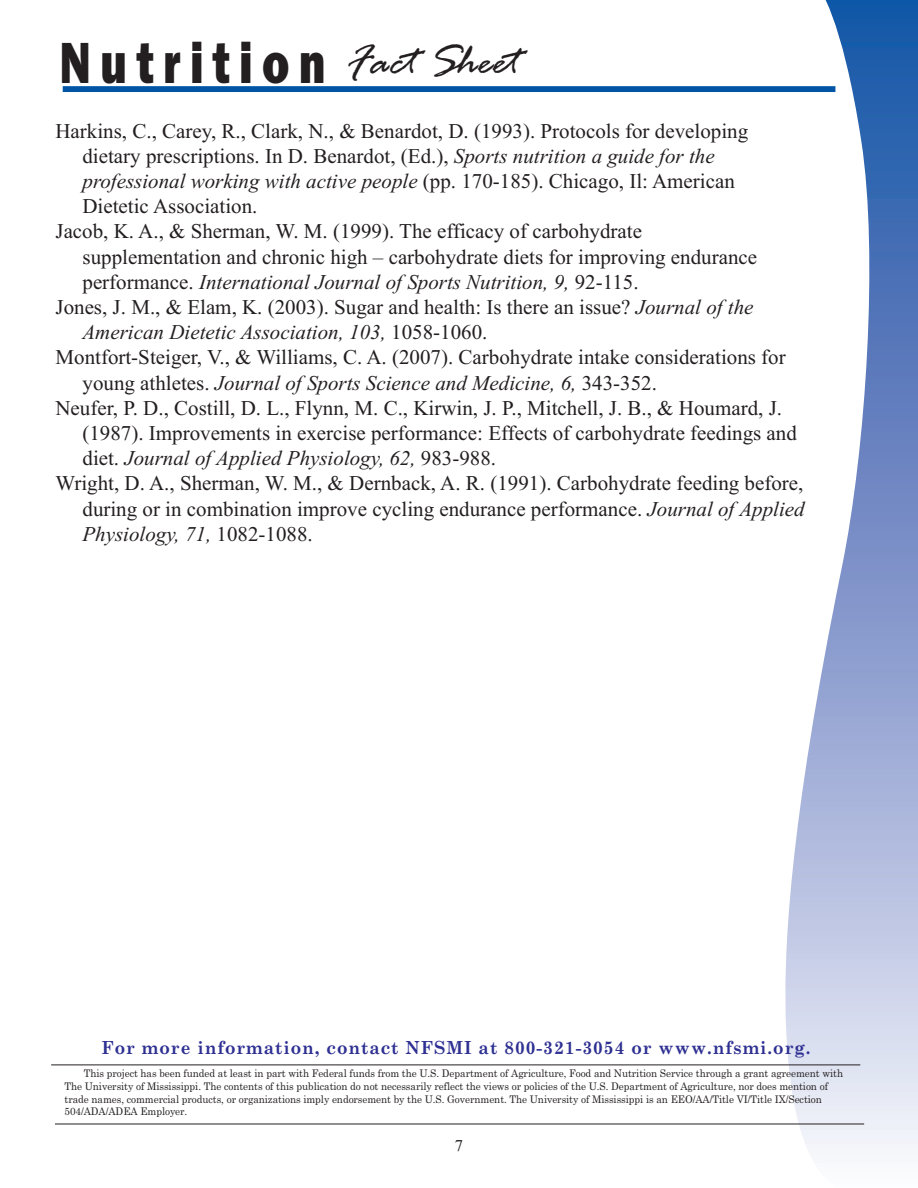
<style>
.page{position:relative;width:918px;height:1188px;background:#fff}
.page>*{position:absolute;margin:0;border:0;box-sizing:border-box;transform-origin:0 0}
.t1{font:800 60.15px "ST Gothic Hv";letter-spacing:.2em;color:#231f20;scale:.77 1}
.t2{font:21px "Times New Roman";color:#231f20}
.t3{font:italic 21px "Times New Roman";color:#231f20}
.t4{font:700 18px "Century Schoolbook";letter-spacing:.055em;color:#2e3092;scale:.95 1}
.t5{font:16.5px "Times New Roman";color:#231f20}
.t6{font:10.5px/12.6px "Century Schoolbook";letter-spacing:-.005em;color:#231f20;scale:.95 1}
.s1{font-family:"Rage";font-weight:400;font-style:italic;font-size:45.6px}
.s2{font-style:italic}
.s3{font-style:normal}
</style>
<div class="page">
<div style="left:63px;top:86px;width:772px;height:6px;background:#0155a5"></div>
<svg style="left:783px;top:0;width:134px;height:1154px"></svg>
<hr style="left:55px;top:1124px;width:809px;height:1px;background:#231f20">
<hr style="left:51px;top:1065px;width:809px;height:1px;background:#231f20">
<h1 class="t1" style="left:59px;top:28px;width:599px">Nutrition <span class="s1">FactSheet</span></h1>
<p class="t2" style="left:56px;top:118px;width:694px">Harkins, C., Carey, R., Clark, N., &amp; Benardot, D. (1993). Protocols for developing</p>
<p class="t2" style="left:82px;top:143px;width:634px">dietary prescriptions. In D. Benardot, (Ed.), <span class="s2">Sports nutrition a guide for the</span></p>
<p class="t3" style="left:83px;top:168px;width:654px">professional working with active people <span class="s3">(pp. 170-185). Chicago, Il: American</span></p>
<p class="t2" style="left:83px;top:194px;width:176px">Dietetic Association.</p>
<p class="t2" style="left:56px;top:219px;width:588px">Jacob, K. A., &amp; Sherman, W. M. (1999). The efficacy of carbohydrate</p>
<p class="t2" style="left:83px;top:244px;width:676px">supplementation and chronic high – carbohydrate diets for improving endurance</p>
<p class="t3" style="left:83px;top:269px;width:558px"><span class="s3">performance.</span> International Journal of Sports Nutrition, 9, <span class="s3">92-115.</span></p>
<p class="t2" style="left:56px;top:294px;width:700px">Jones, J. M., &amp; Elam, K. (2003). Sugar and health: Is there an issue? <span class="s2">Journal of the</span></p>
<p class="t3" style="left:83px;top:320px;width:406px">American Dietetic Association, 103, <span class="s3">1058-1060.</span></p>
<p class="t2" style="left:56px;top:345px;width:732px">Montfort-Steiger, V., &amp; Williams, C. A. (2007). Carbohydrate intake considerations for</p>
<p class="t3" style="left:83px;top:370px;width:576px"><span class="s3">young athletes.</span> Journal of Sports Science and Medicine, 6, <span class="s3">343-352.</span></p>
<p class="t2" style="left:56px;top:395px;width:728px">Neufer, P. D., Costill, D. L., Flynn, M. C., Kirwin, J. P., Mitchell, J. B., &amp; Houmard, J.</p>
<p class="t2" style="left:83px;top:420px;width:716px">(1987). Improvements in exercise performance: Effects of carbohydrate feedings and</p>
<p class="t3" style="left:83px;top:446px;width:415px"><span class="s3">diet.</span> Journal of Applied Physiology, 62, <span class="s3">983-988.</span></p>
<p class="t2" style="left:56px;top:471px;width:749px">Wright, D. A., Sherman, W. M., &amp; Dernback, A. R. (1991). Carbohydrate feeding before,</p>
<p class="t2" style="left:83px;top:496px;width:724px">during or in combination improve cycling endurance performance. <span class="s2">Journal of Applied</span></p>
<p class="t3" style="left:83px;top:521px;width:232px">Physiology, 71, <span class="s3">1082-1088.</span></p>
<p class="t4" style="left:101px;top:1037px;width:748px">For more information, contact NFSMI at 800-321-3054 or www.nfsmi.org.</p>
<p class="t6" style="left:65px;top:1068px;width:821px;text-indent:19px">This project has been funded at least in part with Federal funds from the U.S. Department of Agriculture, Food and Nutrition Service through a grant agreement with The University of Mississippi. The contents of this publication do not necessarily reflect the views or policies of the U.S. Department of Agriculture, nor does mention of trade names, commercial products, or organizations imply endorsement by the U.S. Government. The University of Mississippi is an EEO/AA/Title VI/Title IX/Section 504/ADA/ADEA Employer.</p>
<p class="t5" style="left:455px;top:1136px;width:10px">7</p>
</div>
